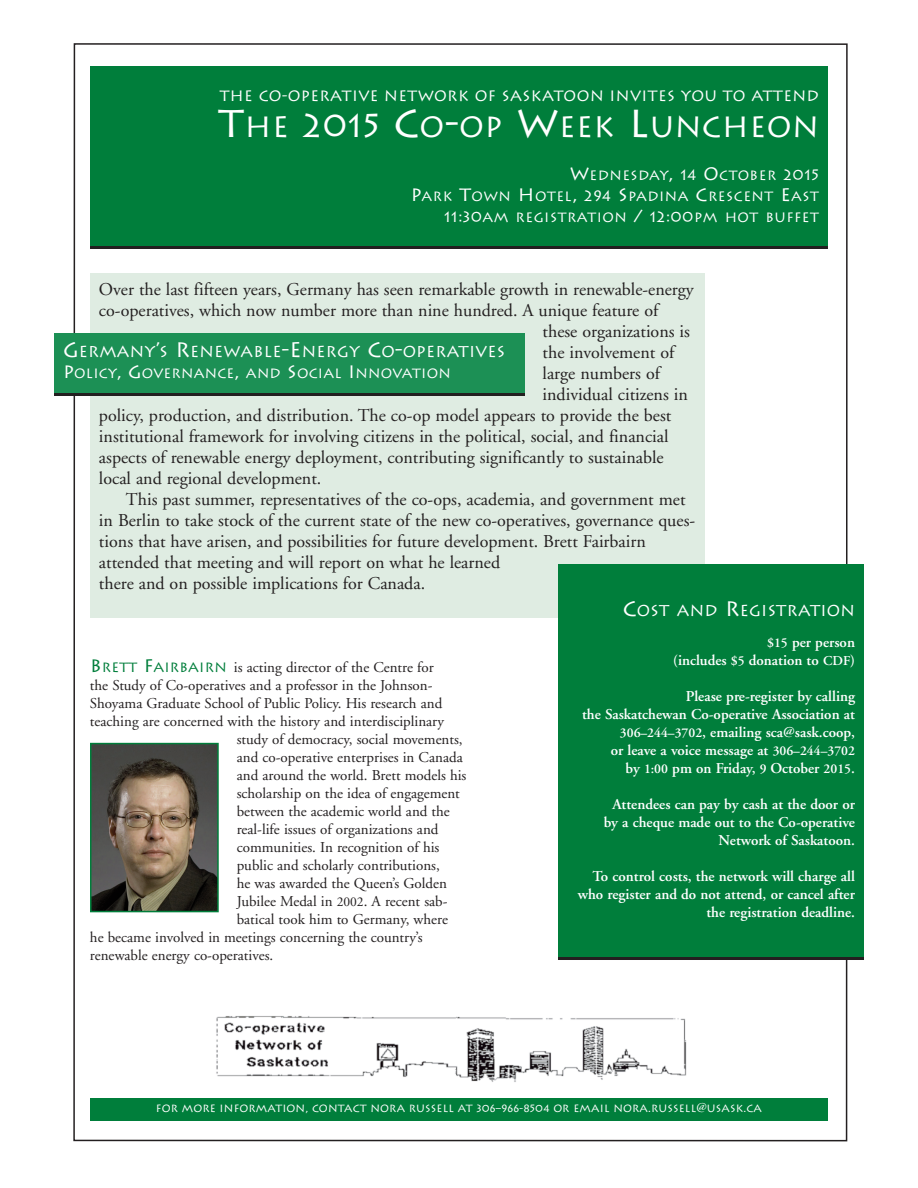
<style>
.page{position:relative;width:918px;height:1188px;background:#fff}
.page>*{position:absolute;margin:0;border:0;box-sizing:border-box;transform-origin:0 0}
.t1{font:29.25px "Lithos";letter-spacing:.02em;color:#fff}
.t2{font:18px "Adobe Garamond";color:#231f20}
.t3{font:15.75px "Lithos";letter-spacing:.02em;color:#fff}
.t4{font:15px "Adobe Garamond";color:#231f20}
.t5{font:600 15px/18px "Adobe Garamond";color:#fff;text-align:right}
.t6{font:15px "Lithos";letter-spacing:.03em;color:#fff}
.t7{font:13.5px/21px "Lithos";letter-spacing:.04em;color:#fff;text-align:right}
.t8{font:13.5px "Lithos";letter-spacing:.02em;color:#fff}
.t9{font:10.5px "Lithos";letter-spacing:.015em;color:#fff}
.s1{font-size:39px}
.s2{font-size:33px}
.s3{font-size:18px}
.s4{font-size:15px}
.s5{font-size:21px}
.s6{font-size:13.5px}
.s7{font-family:"Lithos";font-size:18px;color:#007e3b}
.s8{font-family:"Lithos";font-size:13.5px;color:#007e3b}
.s9{font-family:"Adobe Garamond";font-size:13.5px}
</style>
<div class="page">
<img style="left:93px;top:746px;width:123px;height:163px">
<div style="left:90px;top:743px;width:129px;height:169px;border:2px solid #007e3b"></div>
<div style="left:90px;top:273px;width:615px;height:344px;background:#dfece2"></div>
<div style="left:558px;top:564px;width:306px;height:394px;background:#007e3b"></div>
<div style="left:90px;top:1098px;width:738px;height:22px;background:#007e3b"></div>
<div style="left:90px;top:66px;width:738px;height:180px;background:#007e3b"></div>
<hr style="left:90px;top:246px;width:738px;height:3px;background:#231f20">
<img style="left:216px;top:1016px;width:471px;height:66px">
<hr style="left:558px;top:957px;width:306px;height:3px;background:#231f20">
<div style="left:54px;top:333px;width:471px;height:63px;background:#1c9055"></div>
<hr style="left:54px;top:393px;width:471px;height:3px;background:#231f20">
<p class="t6" style="left:220px;top:87px;width:601px">THE CO-OPERATIVE NETWORK OF SASKATOON INVITES YOU TO ATTEND</p>
<h1 class="t1" style="left:218px;top:109px;width:602px"><span class="s1">T</span>HE <span class="s2">2015</span> <span class="s1">C</span>O<span class="s1">-</span>OP <span class="s1">W</span>EEK <span class="s1">L</span>UNCHEON</h1>
<p class="t7" style="left:411px;top:165px;width:410px"><span class="s3">W</span>EDNESDAY<span class="s3">,</span> <span class="s4">14</span> <span class="s3">O</span>CTOBER <span class="s4">2015<br></span><span class="s3">P</span>ARK <span class="s3">T</span>OWN <span class="s3">H</span>OTEL<span class="s3">,</span> <span class="s4">294</span> <span class="s3">S</span>PADINA <span class="s3">C</span>RESCENT <span class="s3">E</span>AST<br><span class="s4">11:30</span>AM REGISTRATION <span class="s3">/</span> <span class="s4">12:00</span>PM HOT BUFFET</p>
<p class="t2" style="left:99px;top:282px;width:596px">Over the last fifteen years, Germany has seen remarkable growth in renewable-energy</p>
<p class="t2" style="left:99px;top:303px;width:561px">co-operatives, which now number more than nine hundred. A unique feature of</p>
<p class="t2" style="left:543px;top:324px;width:149px">these organizations is</p>
<p class="t2" style="left:543px;top:345px;width:133px">the involvement of</p>
<p class="t2" style="left:543px;top:366px;width:119px">large numbers of</p>
<p class="t2" style="left:543px;top:387px;width:147px">individual citizens in</p>
<p class="t2" style="left:99px;top:408px;width:574px">policy, production, and distribution. The co-op model appears to provide the best</p>
<p class="t2" style="left:99px;top:429px;width:571px">institutional framework for involving citizens in the political, social, and financial</p>
<p class="t2" style="left:99px;top:450px;width:566px">aspects of renewable energy deployment, contributing significantly to sustainable</p>
<p class="t2" style="left:99px;top:471px;width:224px">local and regional development.</p>
<p class="t2" style="left:126px;top:492px;width:561px">This past summer, representatives of the co-ops, academia, and government met</p>
<p class="t2" style="left:99px;top:513px;width:598px">in Berlin to take stock of the current state of the new co-operatives, governance ques-</p>
<p class="t2" style="left:99px;top:534px;width:548px">tions that have arisen, and possibilities for future development. Brett Fairbairn</p>
<p class="t2" style="left:99px;top:555px;width:403px">attended that meeting and will report on what he learned</p>
<p class="t2" style="left:99px;top:576px;width:328px">there and on possible implications for Canada.</p>
<p class="t3" style="left:623px;top:601px;width:234px"><span class="s5">C</span>OST AND <span class="s5">R</span>EGISTRATION</p>
<p class="t5" style="left:673px;top:635px;width:183px"><span class="s6">$15</span> per person<br>(includes <span class="s6">$5</span> donation to <span class="s6">CDF</span>)</p>
<p class="t5" style="left:582px;top:689px;width:274px">Please pre-register by calling<br>the Saskatchewan Co-operative Association at <span class="s6">306–244–3702</span>, emailing sca@sask.coop,<br>or leave a voice message at <span class="s6">306–244–3702<br></span>by <span class="s6">1:00</span> pm on Friday, <span class="s6">9</span> October <span class="s6">2015</span>.</p>
<p class="t5" style="left:604px;top:797px;width:253px">Attendees can pay by cash at the door or by a cheque made out to the Co-operative<br>Network of Saskatoon.</p>
<p class="t5" style="left:578px;top:869px;width:279px">To control costs, the network will charge all who register and do not attend, or cancel after the registration deadline.</p>
<p class="t3" style="left:63px;top:342px;width:444px"><span class="s5">G</span>ERMANY<span class="s5">’</span>S <span class="s5">R</span>ENEWABLE<span class="s5">-E</span>NERGY <span class="s5">C</span>O<span class="s5">-</span>OPERATIVES</p>
<p class="t8" style="left:63px;top:365px;width:389px"><span class="s3">P</span>OLICY<span class="s3">, G</span>OVERNANCE<span class="s3">,</span> AND <span class="s3">S</span>OCIAL <span class="s3">I</span>NNOVATION</p>
<p class="t4" style="left:90px;top:661px;width:345px"><span class="s7">B</span><span class="s8">RETT</span> <span class="s7">F</span><span class="s8">AIRBAIRN</span> is acting director of the Centre for</p>
<p class="t4" style="left:90px;top:679px;width:344px">the Study of Co-operatives and a professor in the Johnson-</p>
<p class="t4" style="left:90px;top:697px;width:354px">Shoyama Graduate School of Public Policy. His research and</p>
<p class="t4" style="left:90px;top:715px;width:356px">teaching are concerned with the history and interdisciplinary</p>
<p class="t4" style="left:237px;top:733px;width:227px">study of democracy, social movements,</p>
<p class="t4" style="left:237px;top:751px;width:228px">and co-operative enterprises in Canada</p>
<p class="t4" style="left:237px;top:769px;width:231px">and around the world. Brett models his</p>
<p class="t4" style="left:237px;top:787px;width:225px">scholarship on the idea of engagement</p>
<p class="t4" style="left:237px;top:805px;width:215px">between the academic world and the</p>
<p class="t4" style="left:237px;top:823px;width:203px">real-life issues of organizations and</p>
<p class="t4" style="left:237px;top:841px;width:204px">communities. In recognition of his</p>
<p class="t4" style="left:237px;top:859px;width:205px">public and scholarly contributions,</p>
<p class="t4" style="left:237px;top:877px;width:212px">he was awarded the Queen’s Golden</p>
<p class="t4" style="left:237px;top:895px;width:212px">Jubilee Medal in <span class="s6">2002</span>. A recent sab-</p>
<p class="t4" style="left:237px;top:913px;width:213px">batical took him to Germany, where</p>
<p class="t4" style="left:90px;top:931px;width:334px">he became involved in meetings concerning the country’s</p>
<p class="t4" style="left:90px;top:949px;width:185px">renewable energy co-operatives.</p>
<p class="t9" style="left:156px;top:1103px;width:608px">FOR MORE INFORMATION, CONTACT NORA RUSSELL AT 306–966-8504 OR EMAIL NORA.RUSSELL<span class="s9">@</span>USASK.CA</p>
</div>
